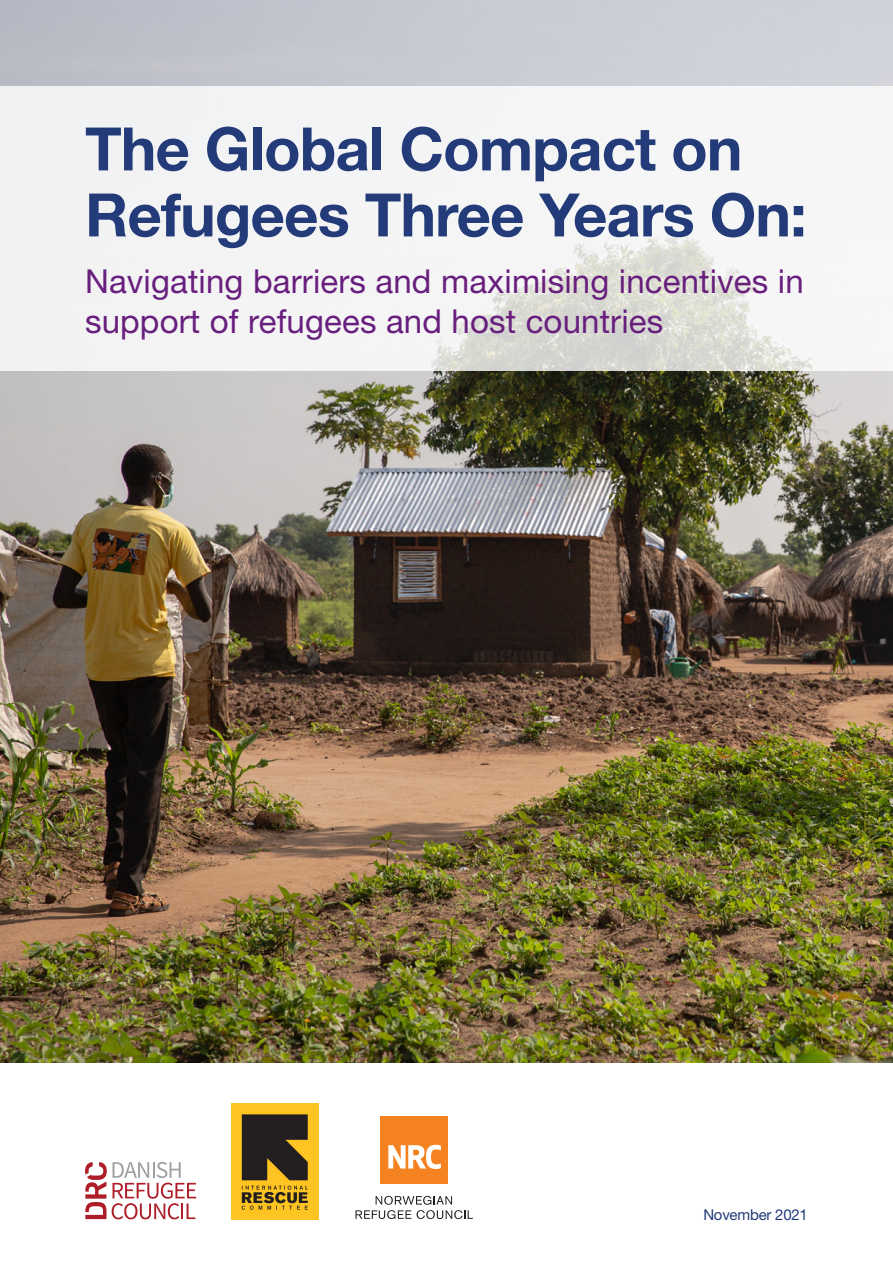
<style>
.page{position:relative;width:893px;height:1263px;background:#fff}
.page>*{position:absolute;margin:0;border:0;box-sizing:border-box;transform-origin:0 0}
.t1{font:700 60px/66px "Helvetica Neue LT Std";letter-spacing:-.015em;color:#233b79}
.t2{font:33px/39.6px "Helvetica Neue LT Std";letter-spacing:.005em;color:#681f7d}
.t3{font:15px "Helvetica Neue LT Std";letter-spacing:-.015em;color:#233b79}
</style>
<div class="page">
<img style="left:0;top:0;width:893px;height:1063px">
<svg style="left:0;top:86px;width:893px;height:285px;fill:#f4f4f5"></svg>
<div style="left:231px;top:1104px;width:87px;height:116px;background:#fec422"></div>
<svg style="left:242px;top:1114px;width:66px;height:96px"></svg>
<div style="left:381px;top:1116px;width:67px;height:67px;background:#f58220"></div>
<svg style="left:388px;top:1145px;width:53px;height:24px"></svg>
<svg style="left:355px;top:1196px;width:118px;height:23px"></svg>
<svg style="left:85px;top:1162px;width:111px;height:57px"></svg>
<p class="t1" style="left:85px;top:115px;width:723px">The Global Compact on<br>Refugees Three Years On:</p>
<p class="t2" style="left:85px;top:261px;width:720px">Navigating barriers and maximising incentives in support of refugees and host countries</p>
<p class="t3" style="left:703px;top:1206px;width:106px">November 2021</p>
</div>
